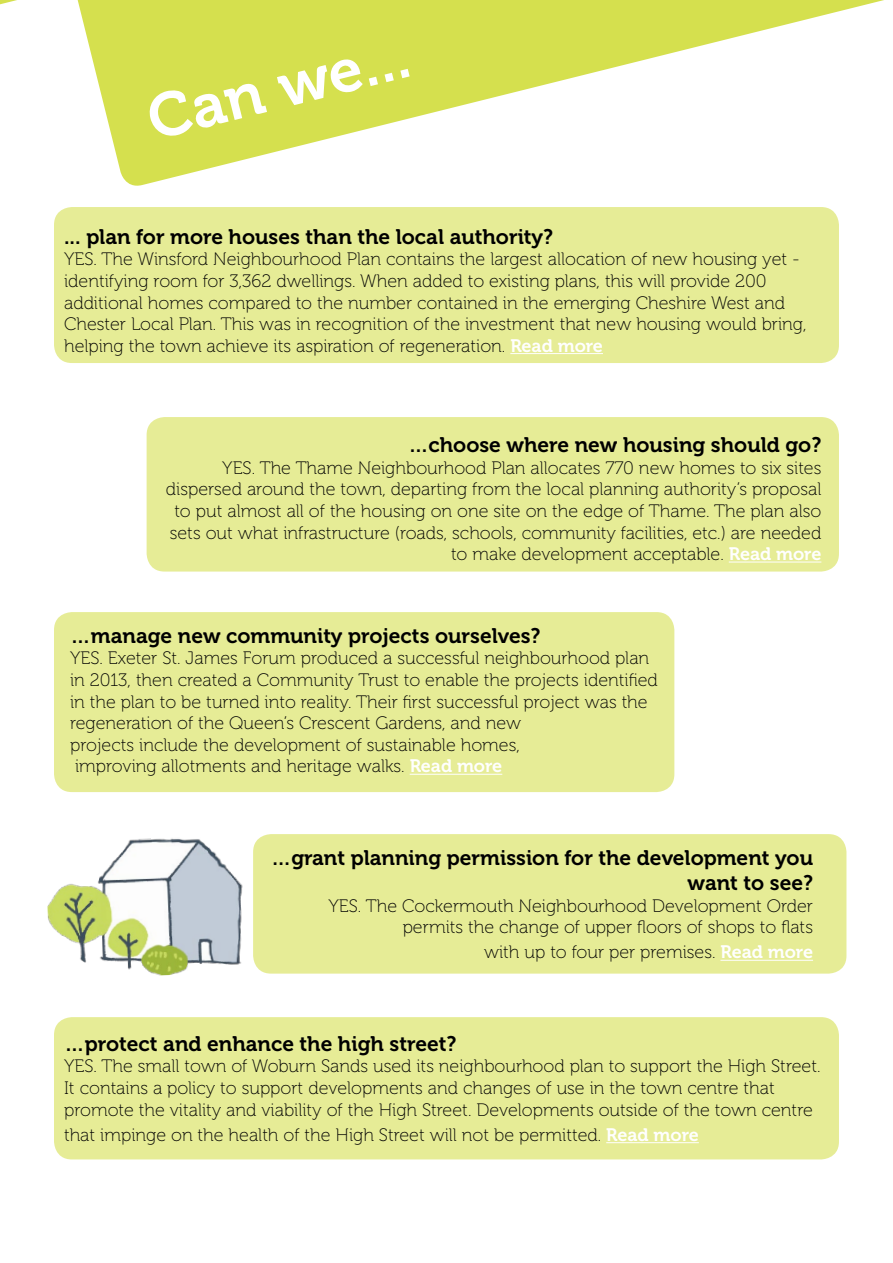
<style>
.page{position:relative;width:893px;height:1263px;background:#fff}
.page>*{position:absolute;margin:0;border:0;box-sizing:border-box;transform-origin:0 0}
.t1{font:61.5px "Museo 700";color:#fff}
.t2{font:21px/25.2px "Museo 700";color:#000;text-align:right}
.t3{font:18px/21.6px "Museo 100";color:#000}
.s1{font-family:"Museo 700";color:#fff}
</style>
<div class="page">
<svg style="left:77px;top:0;width:807px;height:186px;fill:#d5e04e"></svg>
<div style="left:54px;top:207px;width:785px;height:156px;background:#e6ec96;border-radius:18px"></div>
<hr style="left:510px;top:353px;width:93px;height:1px;background:#fff">
<svg style="left:0;top:0;width:17px;height:5px"></svg>
<div style="left:147px;top:417px;width:692px;height:155px;background:#e6ec96;border-radius:18px"></div>
<hr style="left:729px;top:562px;width:92px;height:1px;background:#fff">
<div style="left:54px;top:612px;width:620px;height:180px;background:#e6ec96;border-radius:18px"></div>
<hr style="left:410px;top:774px;width:92px;height:1px;background:#fff">
<div style="left:253px;top:834px;width:593px;height:140px;background:#e6ec96;border-radius:18px"></div>
<hr style="left:720px;top:960px;width:93px;height:1px;background:#fff">
<img style="left:47px;top:838px;width:196px;height:138px">
<div style="left:54px;top:1017px;width:785px;height:142px;background:#e6ec96;border-radius:18px"></div>
<hr style="left:606px;top:1142px;width:93px;height:1px;background:#fff">
<p class="t1" style="left:141px;top:86px;width:269px;rotate:-14deg">Can we...</p>
<p class="t2" style="left:64px;top:224px;width:490px">... plan for more houses than the local authority?</p>
<p class="t3" style="left:64px;top:249px;width:737px">YES. The Winsford Neighbourhood Plan contains the largest allocation of new housing yet - identifying room for 3,362 dwellings. When added to existing plans, this will provide 200</p>
<p class="t3" style="left:64px;top:292px;width:744px">additional homes compared to the number contained in the emerging Cheshire West and<br>Chester Local Plan. This was in recognition of the investment that new housing would bring, helping the town achieve its aspiration of regeneration. <span class="s1">Read more</span></p>
<p class="t2" style="left:408px;top:433px;width:415px">…choose where new housing should go?</p>
<p class="t3" style="left:222px;top:457px;width:601px">YES. The Thame Neighbourhood Plan allocates 770 new homes to six sites</p>
<p class="t3" style="left:166px;top:479px;width:657px;text-align:right">dispersed around the town, departing from the local planning authority’s proposal to put almost all of the housing on one site on the edge of Thame. The plan also sets out what infrastructure (roads, schools, community facilities, etc.) are needed to make development acceptable. <span class="s1">Read more</span></p>
<p class="t2" style="left:70px;top:623px;width:472px">…manage new community projects ourselves?</p>
<p class="t3" style="left:70px;top:648px;width:589px">YES. Exeter St. James Forum produced a successful neighbourhood plan in 2013, then created a Community Trust to enable the projects identified in the plan to be turned into reality. Their first successful project was the regeneration of the Queen’s Crescent Gardens, and new</p>
<p class="t3" style="left:70px;top:734px;width:451px">projects include the development of sustainable homes,</p>
<p class="t3" style="left:75px;top:756px;width:429px">improving allotments and heritage walks. <span class="s1">Read more</span></p>
<p class="t2" style="left:271px;top:845px;width:544px">…grant planning permission for the development you want to see?</p>
<p class="t3" style="left:328px;top:895px;width:486px">YES. The Cockermouth Neighbourhood Development Order</p>
<p class="t3" style="left:403px;top:917px;width:412px">permits the change of upper floors of shops to flats</p>
<p class="t3" style="left:484px;top:942px;width:330px">with up to four per premises. <span class="s1">Read more</span></p>
<p class="t2" style="left:64px;top:1031px;width:394px">…protect and enhance the high street?</p>
<p class="t3" style="left:64px;top:1056px;width:758px">YES. The small town of Woburn Sands used its neighbourhood plan to support the High Street.<br>It contains a policy to support developments and changes of use in the town centre that</p>
<p class="t3" style="left:64px;top:1097px;width:750px;line-height:25.2px">promote the vitality and viability of the High Street. Developments outside of the town centre that impinge on the health of the High Street will not be permitted. <span class="s1">Read more</span></p>
</div>
